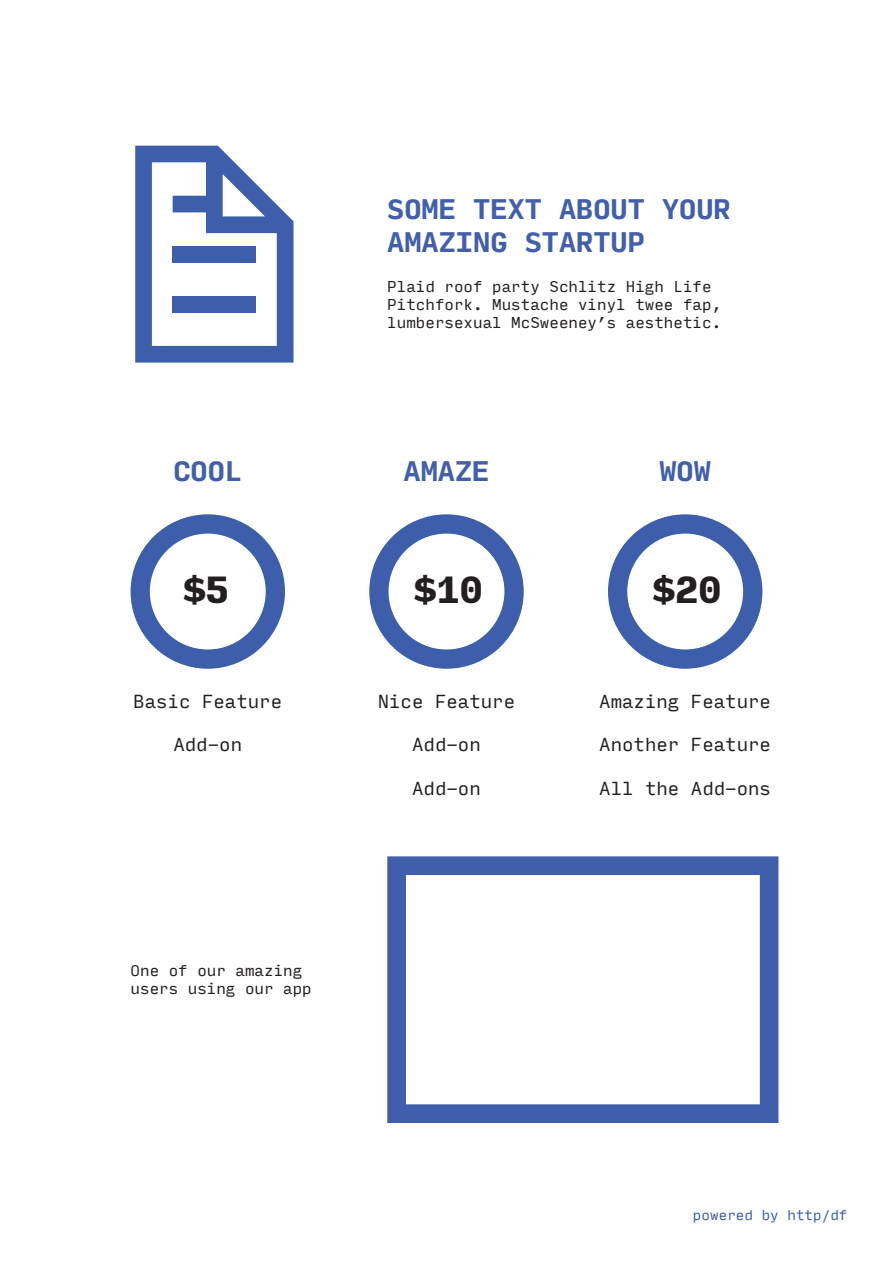
<style>
.page{position:relative;width:893px;height:1263px;background:#fff}
.page>*{position:absolute;margin:0;border:0;box-sizing:border-box;transform-origin:0 0}
.t1{font:900 36px "Input Mono";color:#231f20}
.t2{font:700 27px/32.4px "Input Mono";color:#415fab}
.t3{font:18px "Input Mono";color:#231f20}
.t4{font:15px/18px "Input Mono";color:#231f20}
.t5{font:13.5px "Input Mono";color:#3a5eab}
</style>
<div class="page">
<svg style="left:135px;top:146px;width:158px;height:217px"></svg>
<div style="left:173px;top:246px;width:83px;height:16px;background:#3c5eab"></div>
<div style="left:173px;top:296px;width:83px;height:16px;background:#3c5eab"></div>
<svg style="left:369px;top:514px;width:155px;height:155px"></svg>
<svg style="left:131px;top:514px;width:154px;height:155px"></svg>
<svg style="left:608px;top:514px;width:154px;height:155px"></svg>
<svg style="left:387px;top:856px;width:391px;height:267px"></svg>
<p class="t2" style="left:387px;top:191px;width:345px">SOME TEXT ABOUT YOUR<br>AMAZING STARTUP</p>
<p class="t4" style="left:387px;top:276px;width:335px">Plaid roof party Schlitz High Life<br>Pitchfork. Mustache vinyl twee fap, lumbersexual McSweeney’s aesthetic.</p>
<p class="t2" style="left:173px;top:453px;width:70px">COOL</p>
<p class="t2" style="left:404px;top:453px;width:87px">AMAZE</p>
<p class="t2" style="left:659px;top:453px;width:53px">WOW</p>
<p class="t1" style="left:183px;top:557px;width:47px">$5</p>
<p class="t1" style="left:414px;top:557px;width:70px">$10</p>
<p class="t1" style="left:653px;top:557px;width:70px">$20</p>
<p class="t3" style="left:133px;top:685px;width:150px">Basic Feature</p>
<p class="t3" style="left:173px;top:728px;width:70px">Add-on</p>
<p class="t4" style="left:131px;top:960px;width:183px">One of our amazing users using our app</p>
<p class="t3" style="left:378px;top:685px;width:139px">Nice Feature</p>
<p class="t3" style="left:412px;top:728px;width:70px">Add-on</p>
<p class="t3" style="left:412px;top:772px;width:70px">Add-on</p>
<p class="t3" style="left:599px;top:685px;width:173px">Amazing Feature</p>
<p class="t3" style="left:599px;top:728px;width:173px">Another Feature</p>
<p class="t3" style="left:599px;top:772px;width:173px">All the Add-ons</p>
<p class="t5" style="left:693px;top:1203px;width:156px">powered by http/df</p>
</div>
